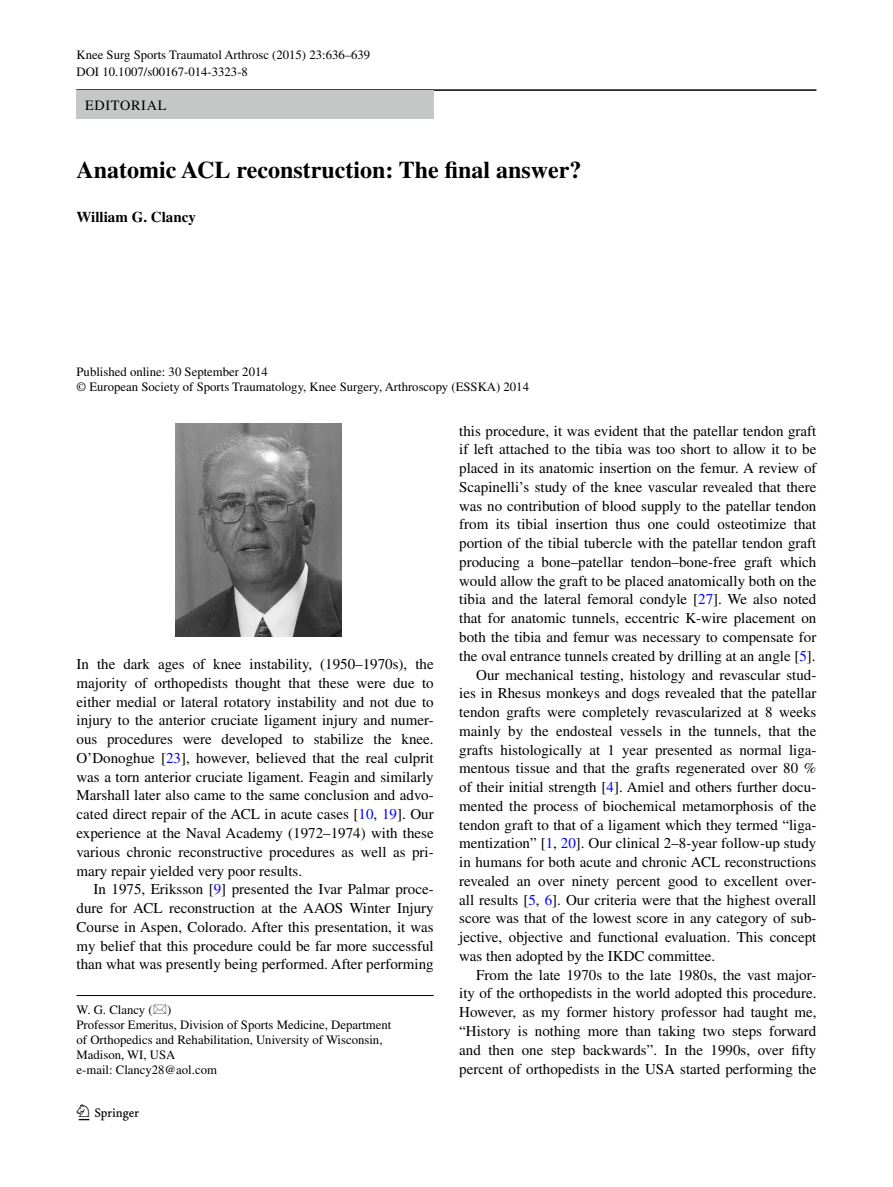
<style>
.page{position:relative;width:893px;height:1187px;background:#fff}
.page>*{position:absolute;margin:0;border:0;box-sizing:border-box;transform-origin:0 0}
.t1{font:700 24px "Times";color:#000}
.t2{font:22.5px "Springnew";color:#000}
.t3{font:15px/18.8px "Times";color:#000;text-align:justify}
.t4{font:700 15px "Times";color:#000}
.t5{font:14.25px "Times";letter-spacing:.05em;color:#000}
.t6{font:12.75px/15px "Times";color:#000}
.s1{color:#00f}
</style>
<div class="page">
<hr style="left:77px;top:89px;width:739px;height:2px;background:#000">
<div style="left:77px;top:91px;width:357px;height:28px;background:#c5c6c6"></div>
<hr style="left:77px;top:995px;width:357px;height:1px;background:#000">
<img style="left:176px;top:424px;width:165px;height:212px">
<p class="t6" style="left:77px;top:47px;width:295px;line-height:17px">Knee Surg Sports Traumatol Arthrosc (2015) 23:636–639<br>DOI 10.1007/s00167-014-3323-8</p>
<p class="t5" style="left:85px;top:97px;width:83px">EDITORIAL</p>
<h1 class="t1" style="left:77px;top:156px;width:506px">Anatomic ACL reconstruction: The final answer?</h1>
<p class="t4" style="left:77px;top:208px;width:121px">William G. Clancy</p>
<p class="t6" style="left:77px;top:364px;width:454px">Published online: 30 September 2014<br>© European Society of Sports Traumatology, Knee Surgery, Arthroscopy (ESSKA) 2014</p>
<p class="t3" style="left:459px;top:421px;width:359px">this procedure, it was evident that the patellar tendon graft</p>
<p class="t3" style="left:459px;top:440px;width:359px">if left attached to the tibia was too short to allow it to be</p>
<p class="t3" style="left:459px;top:458px;width:359px">placed in its anatomic insertion on the femur. A review of</p>
<p class="t3" style="left:459px;top:477px;width:359px">Scapinelli’s study of the knee vascular revealed that there</p>
<p class="t3" style="left:459px;top:496px;width:359px">was no contribution of blood supply to the patellar tendon</p>
<p class="t3" style="left:459px;top:515px;width:359px">from its tibial insertion thus one could osteotimize that</p>
<p class="t3" style="left:459px;top:533px;width:359px">portion of the tibial tubercle with the patellar tendon graft</p>
<p class="t3" style="left:459px;top:552px;width:359px">producing a bone–patellar tendon–bone-free graft which</p>
<p class="t3" style="left:459px;top:571px;width:359px">would allow the graft to be placed anatomically both on the</p>
<p class="t3" style="left:459px;top:590px;width:359px">tibia and the lateral femoral condyle [<span class="s1">27</span>]. We also noted</p>
<p class="t3" style="left:459px;top:608px;width:359px">that for anatomic tunnels, eccentric K-wire placement on</p>
<p class="t3" style="left:459px;top:627px;width:359px">both the tibia and femur was necessary to compensate for</p>
<p class="t3" style="left:459px;top:646px;width:358px">the oval entrance tunnels created by drilling at an angle [<span class="s1">5</span>].</p>
<p class="t3" style="left:476px;top:665px;width:342px">Our mechanical testing, histology and revascular stud-</p>
<p class="t3" style="left:459px;top:683px;width:359px">ies in Rhesus monkeys and dogs revealed that the patellar</p>
<p class="t3" style="left:459px;top:702px;width:359px">tendon grafts were completely revascularized at 8 weeks</p>
<p class="t3" style="left:459px;top:721px;width:359px">mainly by the endosteal vessels in the tunnels, that the</p>
<p class="t3" style="left:459px;top:740px;width:359px">grafts histologically at 1 year presented as normal liga-</p>
<p class="t3" style="left:459px;top:758px;width:359px">mentous tissue and that the grafts regenerated over 80 %</p>
<p class="t3" style="left:459px;top:777px;width:359px">of their initial strength [<span class="s1">4</span>]. Amiel and others further docu-</p>
<p class="t3" style="left:459px;top:796px;width:359px">mented the process of biochemical metamorphosis of the</p>
<p class="t3" style="left:459px;top:815px;width:359px">tendon graft to that of a ligament which they termed “liga-</p>
<p class="t3" style="left:459px;top:833px;width:359px">mentization” [<span class="s1">1</span>, <span class="s1">20</span>]. Our clinical 2–8-year follow-up study</p>
<p class="t3" style="left:459px;top:852px;width:359px">in humans for both acute and chronic ACL reconstructions</p>
<p class="t3" style="left:459px;top:871px;width:359px">revealed an over ninety percent good to excellent over-</p>
<p class="t3" style="left:459px;top:890px;width:359px">all results [<span class="s1">5</span>, <span class="s1">6</span>]. Our criteria were that the highest overall</p>
<p class="t3" style="left:459px;top:908px;width:359px">score was that of the lowest score in any category of sub-</p>
<p class="t3" style="left:459px;top:927px;width:359px">jective, objective and functional evaluation. This concept</p>
<p class="t3" style="left:459px;top:946px;width:258px">was then adopted by the IKDC committee.</p>
<p class="t3" style="left:476px;top:965px;width:342px">From the late 1970s to the late 1980s, the vast major-</p>
<p class="t3" style="left:459px;top:983px;width:359px">ity of the orthopedists in the world adopted this procedure.</p>
<p class="t3" style="left:459px;top:1002px;width:359px">However, as my former history professor had taught me,</p>
<p class="t3" style="left:459px;top:1021px;width:359px">“History is nothing more than taking two steps forward</p>
<p class="t3" style="left:459px;top:1040px;width:359px">and then one step backwards”. In the 1990s, over fifty</p>
<p class="t3" style="left:459px;top:1058px;width:359px">percent of orthopedists in the USA started performing the</p>
<p class="t3" style="left:77px;top:654px;width:359px">In the dark ages of knee instability, (1950–1970s), the majority of orthopedists thought that these were due to either medial or lateral rotatory instability and not due to injury to the anterior cruciate ligament injury and numer&shy;ous procedures were developed to stabilize the knee.<br>O’Donoghue [<span class="s1">23</span>], however, believed that the real culprit was a torn anterior cruciate ligament. Feagin and similarly Marshall later also came to the same conclusion and advo&shy;cated direct repair of the ACL in acute cases [<span class="s1">10</span>, <span class="s1">19</span>]. Our experience at the Naval Academy (1972–1974) with these various chronic reconstructive procedures as well as pri&shy;mary repair yielded very poor results.</p>
<p class="t3" style="left:77px;top:879px;width:359px;text-indent:17px">In 1975, Eriksson [<span class="s1">9</span>] presented the Ivar Palmar proce&shy;dure for ACL reconstruction at the AAOS Winter Injury Course in Aspen, Colorado. After this presentation, it was my belief that this procedure could be far more successful than what was presently being performed. After performing</p>
<p class="t6" style="left:77px;top:1002px;width:316px">W. G. Clancy ( )<br>Professor Emeritus, Division of Sports Medicine, Department of Orthopedics and Rehabilitation, University of Wisconsin, Madison, WI, USA<br>e-mail: Clancy28@aol.com</p>
<h2 class="t2" style="left:79px;top:1104px;width:62px">1 3</h2>
</div>
